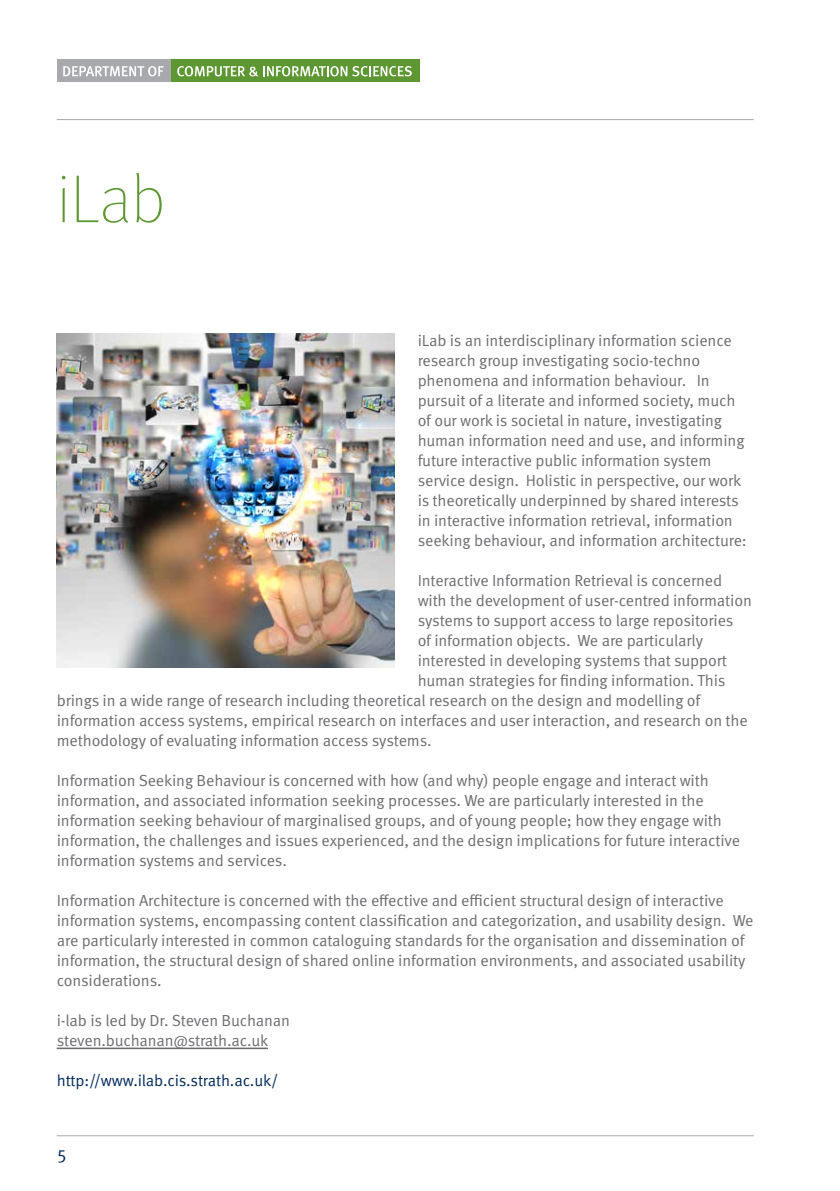
<style>
.page{position:relative;width:840px;height:1191px;background:#fff}
.page>*{position:absolute;margin:0;border:0;box-sizing:border-box;transform-origin:0 0}
.t1{font:100 67.6px "Meta OT";color:#5c9731}
.t2{font:18px "Meta Normal LF";color:#00295c}
.t3{font:16px/20px "Meta OT Norm";letter-spacing:-.01em;color:#6c6d70}
.t4{font:16px "Meta OT Norm";letter-spacing:-.015em;color:#00295c}
</style>
<div class="page">
<div style="left:168px;top:59px;width:252px;height:23px;background:#5c9731"></div>
<div style="left:57px;top:59px;width:113px;height:23px;background:#a8a9ad"></div>
<svg style="left:63px;top:66px;width:101px;height:10px"></svg>
<svg style="left:177px;top:66px;width:234px;height:10px"></svg>
<hr style="left:57px;top:119px;width:696px;height:1px;background:#a8a9ad">
<hr style="left:57px;top:1135px;width:696px;height:1px;background:#a8a9ad">
<hr style="left:57px;top:1047px;width:211px;height:2px;background:#6c6d70">
<img style="left:57px;top:333px;width:338px;height:335px">
<h1 class="t1" style="left:57px;top:161px;width:110px">iLab</h1>
<p class="t3" style="left:417px;top:331px;width:330px">iLab is an interdisciplinary information science research group investigating socio-techno phenomena and information behaviour. In pursuit of a literate and informed society, much of our work is societal in nature, investigating human information need and use, and informing future interactive public information system service design. Holistic in perspective, our work is theoretically underpinned by shared interests in interactive information retrieval, information seeking behaviour, and information architecture:</p>
<p class="t3" style="left:417px;top:571px;width:306px">Interactive Information Retrieval is concerned</p>
<p class="t3" style="left:417px;top:591px;width:335px">with the development of user-centred information</p>
<p class="t3" style="left:417px;top:611px;width:317px">systems to support access to large repositories</p>
<p class="t3" style="left:417px;top:631px;width:287px">of information objects. We are particularly</p>
<p class="t3" style="left:417px;top:651px;width:311px">interested in developing systems that support</p>
<p class="t3" style="left:417px;top:671px;width:309px">human strategies for finding information. This</p>
<p class="t3" style="left:57px;top:691px;width:644px">brings in a wide range of research including theoretical research on the design and modelling of</p>
<p class="t3" style="left:57px;top:711px;width:692px">information access systems, empirical research on interfaces and user interaction, and research on the</p>
<p class="t3" style="left:57px;top:731px;width:376px">methodology of evaluating information access systems.</p>
<p class="t3" style="left:57px;top:771px;width:684px">Information Seeking Behaviour is concerned with how (and why) people engage and interact with information, and associated information seeking processes. We are particularly interested in the information seeking behaviour of marginalised groups, and of young people; how they engage with information, the challenges and issues experienced, and the design implications for future interactive information systems and services.</p>
<p class="t3" style="left:57px;top:891px;width:698px">Information Architecture is concerned with the effective and efficient structural design of interactive information systems, encompassing content classification and categorization, and usability design. We are particularly interested in common cataloguing standards for the organisation and dissemination of information, the structural design of shared online information environments, and associated usability considerations.</p>
<p class="t3" style="left:57px;top:1011px;width:235px">i-lab is led by Dr. Steven Buchanan steven.buchanan@strath.ac.uk</p>
<p class="t4" style="left:57px;top:1071px;width:223px">http://www.ilab.cis.strath.ac.uk/</p>
<p class="t2" style="left:57px;top:1145px;width:12px">5</p>
</div>
